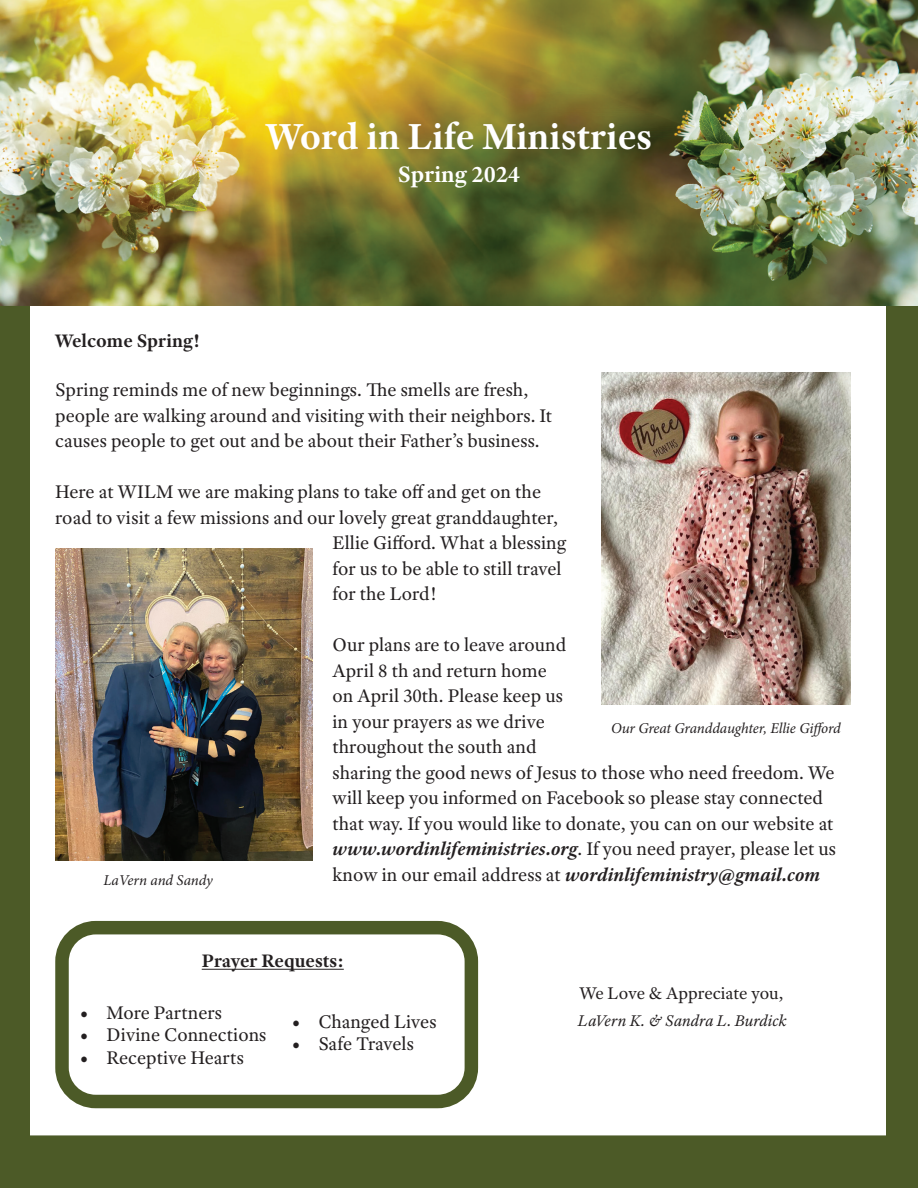
<style>
.page{position:relative;width:918px;height:1188px;background:#fff}
.page>*{position:absolute;margin:0;border:0;box-sizing:border-box;transform-origin:0 0}
.t1{font:700 39px "Adobe Text Pro";color:#fff}
.t2{font:700 24px "Adobe Text Pro";color:#fff}
.t3{font:19.5px/25.5px "Adobe Text Pro";color:#231f20}
.t4{font:700 19.5px "Adobe Text Pro";color:#231f20}
.t5{font:18px "Adobe Text Pro";color:#231f20}
.t6{font:italic 16.5px "Adobe Text Pro";color:#231f20}
.t7{font:italic 15px "Minion Pro";letter-spacing:-.01em;color:#231f20}
.s1{font-weight:700;font-style:italic}
</style>
<div class="page">
<img style="left:55px;top:548px;width:257px;height:313px">
<img style="left:601px;top:372px;width:250px;height:333px">
<hr style="left:202px;top:969px;width:142px;height:1px;background:#231f20">
<div style="left:0;top:296px;width:29px;height:892px;background:#4c5a27"></div>
<div style="left:0;top:1135px;width:912px;height:53px;background:#4c5a27"></div>
<div style="left:887px;top:296px;width:31px;height:892px;background:#4c5a27"></div>
<img style="left:0;top:0;width:918px;height:306px">
<div style="left:55px;top:921px;width:423px;height:187px;border:14px solid #4c5a27;border-radius:34px"></div>
<h1 class="t1" style="left:266px;top:112px;width:388px">Word in Life Ministries</h1>
<p class="t2" style="left:398px;top:159px;width:124px">Spring 2024</p>
<p class="t4" style="left:55px;top:328px;width:146px">Welcome Spring!</p>
<p class="t3" style="left:55px;top:377px;width:498px">Spring reminds me of new beginnings. The smells are fresh, people are walking around and visiting with their neighbors. It causes people to get out and be about their Father’s business.</p>
<p class="t3" style="left:55px;top:479px;width:487px">Here at WILM we are making plans to take off and get on the</p>
<p class="t3" style="left:55px;top:504px;width:505px">road to visit a few missions and our lovely great granddaughter,</p>
<p class="t3" style="left:333px;top:530px;width:235px">Ellie Gifford. What a blessing</p>
<p class="t3" style="left:333px;top:555px;width:230px">for us to be able to still travel</p>
<p class="t3" style="left:333px;top:581px;width:105px">for the Lord!</p>
<p class="t3" style="left:333px;top:632px;width:505px">Our plans are to leave around<br>April 8 th and return home<br>on April 30th. Please keep us<br>in your prayers as we drive<br>throughout the south and<br>sharing the good news of Jesus to those who need freedom. We will keep you informed on Facebook so please stay connected that way. If you would like to donate, you can on our website at <span class="s1">www.wordinlifeministries.org</span>. If you need prayer, please let us know in our email address at <span class="s1">wordinlifeministry@gmail.com</span></p>
<p class="t7" style="left:611px;top:718px;width:231px">Our Great Granddaughter, Ellie Gifford</p>
<p class="t7" style="left:103px;top:870px;width:111px">LaVern and Sandy</p>
<p class="t4" style="left:202px;top:948px;width:144px">Prayer Requests:</p>
<p class="t3" style="left:80px;top:999px;width:144px">• More Partners</p>
<p class="t3" style="left:80px;top:1022px;width:188px">• Divine Connections</p>
<p class="t3" style="left:80px;top:1044px;width:166px">• Receptive Hearts</p>
<p class="t3" style="left:291px;top:1008px;width:147px">• Changed Lives</p>
<p class="t3" style="left:291px;top:1031px;width:124px">• Safe Travels</p>
<p class="t5" style="left:579px;top:982px;width:206px">We Love &amp; Appreciate you,</p>
<p class="t6" style="left:578px;top:1011px;width:210px">LaVern K. &amp; Sandra L. Burdick</p>
</div>
